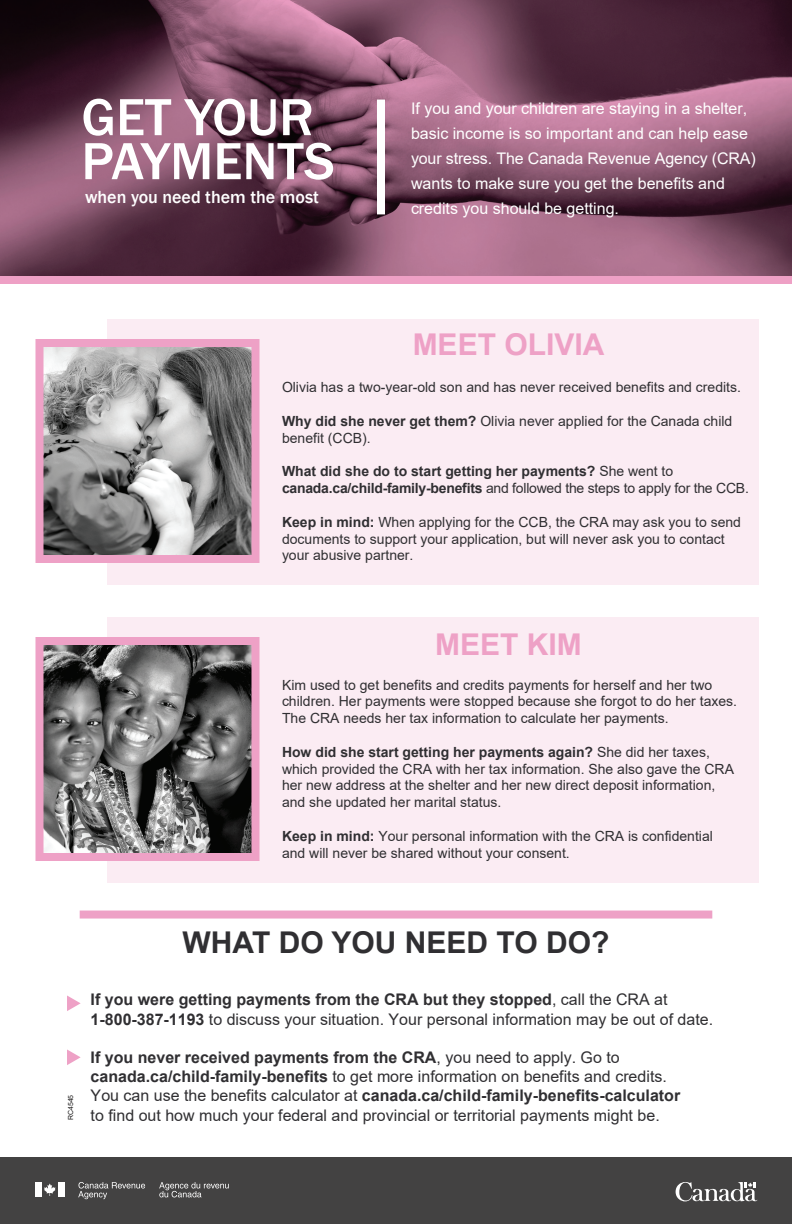
<style>
.page{position:relative;width:792px;height:1224px;background:#fff}
.page>*{position:absolute;margin:0;border:0;box-sizing:border-box;transform-origin:0 0}
.t1{font:500 54px/44px "Franklin Gothic";color:#fff}
.t2{font:700 30px "Arial";color:#302f32}
.t3{font:700 30px "Arial";color:#eea1c6}
.t4{font:500 18px "Franklin Gothic";color:#fff}
.t5{font:16px/19.2px "Arial";color:#302f32}
.t6{font:700 16px/19.2px "Arial";color:#302f32}
.t7{font:16px/25px "Arial";color:#fff}
.t8{font:14px/16.8px "Arial";color:#302f32}
.t9{font:700 14px/16.8px "Arial";color:#302f32}
.t10{font:7px "Arial";color:#1b1919}
.s1{font-weight:700}
.s2{font-weight:400}
</style>
<div class="page">
<div style="left:0;top:0;width:792px;height:284px;background:#eea0c5"></div>
<img style="left:0;top:0;width:792px;height:276px">
<div style="left:107px;top:617px;width:652px;height:266px;background:#fbecf3"></div>
<img style="left:45px;top:646px;width:206px;height:206px">
<div style="left:36px;top:637px;width:224px;height:224px;border:8px solid #eea1c6"></div>
<div style="left:107px;top:319px;width:652px;height:266px;background:#fbecf3"></div>
<img style="left:45px;top:348px;width:206px;height:206px">
<div style="left:36px;top:339px;width:224px;height:224px;border:8px solid #eea1c6"></div>
<div style="left:0;top:1157px;width:792px;height:67px;background:#434242"></div>
<svg style="left:675px;top:1182px;width:83px;height:20px"></svg>
<div style="left:35px;top:1182px;width:7px;height:15px;background:#fff"></div>
<svg style="left:44px;top:1184px;width:12px;height:12px"></svg>
<div style="left:58px;top:1182px;width:7px;height:15px;background:#fff"></div>
<svg style="left:78px;top:1182px;width:67px;height:17px"></svg>
<svg style="left:159px;top:1182px;width:70px;height:15px"></svg>
<div style="left:377px;top:100px;width:8px;height:114px;background:#fff"></div>
<div style="left:80px;top:911px;width:632px;height:8px;background:#eea1c6"></div>
<svg style="left:67px;top:1049px;width:14px;height:16px"></svg>
<svg style="left:67px;top:995px;width:14px;height:16px"></svg>
<h1 class="t1" style="left:81px;top:94px;width:255px">GET YOUR<br>PAYMENTS</h1>
<p class="t7" style="left:411px;top:96px;width:346px">If you and your children are staying in a shelter, basic income is so important and can help ease your stress. The Canada Revenue Agency (CRA) wants to make sure you get the benefits and credits you should be getting.</p>
<p class="t4" style="left:85px;top:186px;width:236px">when you need them the most</p>
<h2 class="t3" style="left:413px;top:328px;width:193px">MEET OLIVIA</h2>
<p class="t8" style="left:282px;top:379px;width:461px">Olivia has a two-year-old son and has never received benefits and credits.</p>
<p class="t8" style="left:282px;top:413px;width:452px"><span class="s1">Why did she never get them?</span> Olivia never applied for the Canada child benefit (CCB).</p>
<p class="t9" style="left:282px;top:463px;width:468px">What did she do to start getting her payments? <span class="s2">She went to </span>canada.ca/child-family-benefits <span class="s2">and followed the steps to apply for the CCB.</span></p>
<p class="t8" style="left:282px;top:513px;width:461px"><span class="s1">Keep in mind:</span> When applying for the CCB, the CRA may ask you to send documents to support your application, but will never ask you to contact your abusive partner.</p>
<h2 class="t3" style="left:435px;top:628px;width:148px">MEET KIM</h2>
<p class="t8" style="left:282px;top:676px;width:457px">Kim used to get benefits and credits payments for herself and her two children. Her payments were stopped because she forgot to do her taxes.<br>The CRA needs her tax information to calculate her payments.</p>
<p class="t8" style="left:282px;top:744px;width:454px"><span class="s1">How did she start getting her payments again?</span> She did her taxes, which provided the CRA with her tax information. She also gave the CRA her new address at the shelter and her new direct deposit information, and she updated her marital status.</p>
<p class="t8" style="left:282px;top:828px;width:432px"><span class="s1">Keep in mind:</span> Your personal information with the CRA is confidential and will never be shared without your consent.</p>
<p class="t10" style="left:67px;top:1120px;width:27px;rotate:-90deg">RC4545</p>
<h2 class="t2" style="left:183px;top:926px;width:428px">WHAT DO YOU NEED TO DO?</h2>
<p class="t5" style="left:91px;top:990px;width:624px"><span class="s1">If you were getting payments from the CRA but they stopped</span>, call the CRA at<br><span class="s1">1-800-387-1193</span> to discuss your situation. Your personal information may be out of date.</p>
<p class="t6" style="left:91px;top:1048px;width:591px">If you never received payments from the CRA<span class="s2">, you need to apply. Go to </span>canada.ca/child-family-benefits <span class="s2">to get more information on benefits and credits.<br>You can use the benefits calculator at</span> canada.ca/child-family-benefits-calculator</p>
<p class="t5" style="left:91px;top:1106px;width:571px">to find out how much your federal and provincial or territorial payments might be.</p>
</div>
